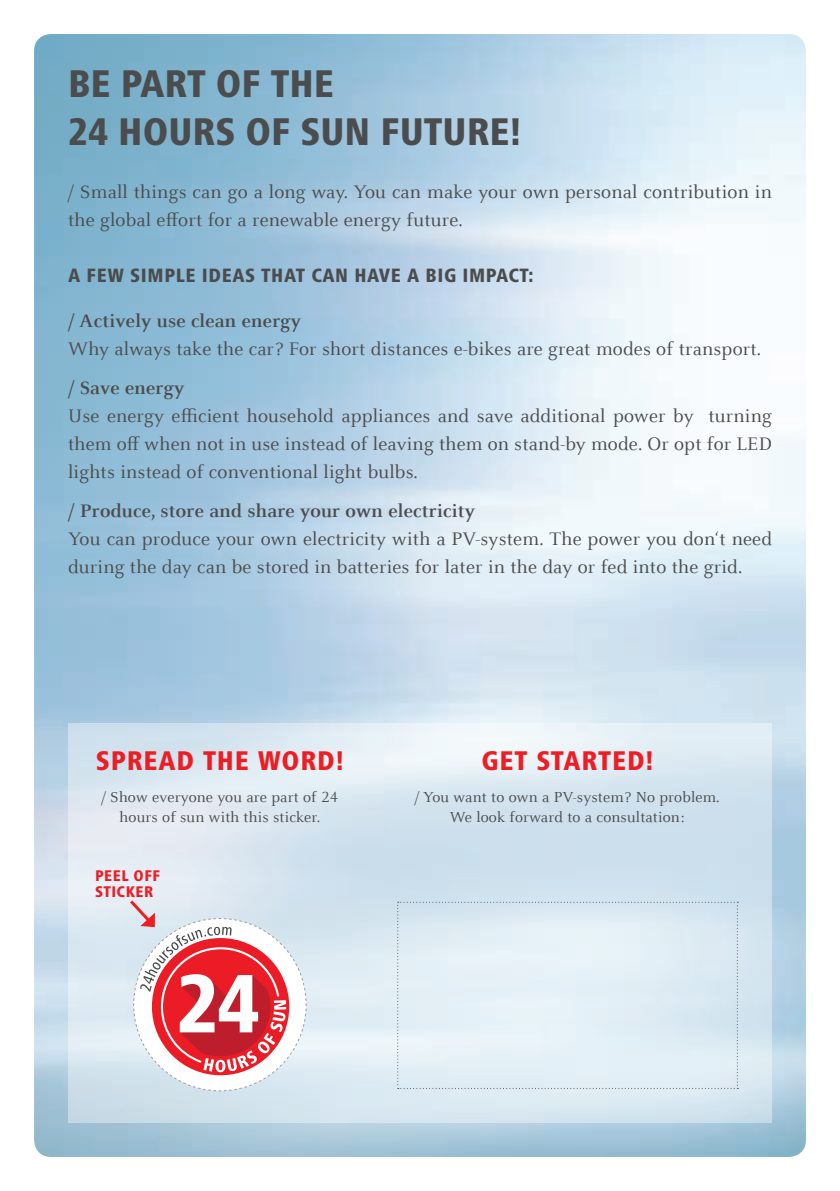
<style>
.page{position:relative;width:840px;height:1191px;background:#fff}
.page>*{position:absolute;margin:0;border:0;box-sizing:border-box;transform-origin:0 0}
.t1{font:800 condensed 40px/48px "Frutiger Next LTW1 G";color:#4b4c4d}
.t2{font:800 condensed 28px "Frutiger Next LTW1 G";letter-spacing:.03em;color:#ee1d23}
.t3{font:20px/28px "Celeste Offc Pro";letter-spacing:.01em;color:#4b4c4d}
.t4{font:700 20px "Celeste Offc Pro";letter-spacing:.01em;color:#4b4c4d}
.t5{font:800 condensed 20px "Frutiger Next LTW1 G";letter-spacing:.03em;color:#4b4c4d}
.t6{font:16px/20px "Celeste Offc Pro";letter-spacing:.01em;color:#4b4c4d;text-align:center}
.t7{font:800 condensed 16px "Frutiger Next LTW1 G";color:#ee1d23}
</style>
<div class="page">
<svg style="left:68px;top:723px;width:703px;height:400px;background:#d8e6f0"></svg>
<svg style="left:397px;top:901px;width:341px;height:188px;background:#e0edf4"></svg>
<svg style="left:127px;top:897px;width:179px;height:194px"></svg>
<h1 class="t1" style="left:68px;top:60px;width:454px">BE PART OF THE<br>24 HOURS OF SUN FUTURE!</h1>
<p class="t3" style="left:68px;top:177px;width:705px">/ Small things can go a long way. You can make your own personal contribution in the global effort for a renewable energy future.</p>
<p class="t5" style="left:68px;top:263px;width:466px">A FEW SIMPLE IDEAS THAT CAN HAVE A BIG IMPACT:</p>
<p class="t4" style="left:68px;top:308px;width:234px">/ Actively use clean energy</p>
<p class="t3" style="left:68px;top:334px;width:694px">Why always take the car? For short distances e-bikes are great modes of transport.</p>
<p class="t4" style="left:68px;top:375px;width:118px">/ Save energy</p>
<p class="t3" style="left:68px;top:401px;width:705px;text-align:justify">Use energy efficient household appliances and save additional power by turning them off when not in use instead of leaving them on stand-by mode. Or opt for LED lights instead of conventional light bulbs.</p>
<p class="t4" style="left:68px;top:498px;width:408px">/ Produce, store and share your own electricity</p>
<p class="t3" style="left:68px;top:525px;width:705px">You can produce your own electricity with a PV-system. The power you don‘t need during the day can be stored in batteries for later in the day or fed into the grid.</p>
<h2 class="t2" style="left:96px;top:744px;width:249px">SPREAD THE WORD!</h2>
<h2 class="t2" style="left:481px;top:744px;width:174px">GET STARTED!</h2>
<p class="t6" style="left:101px;top:787px;width:238px">/ Show everyone you are part of 24 hours of sun with this sticker.</p>
<p class="t6" style="left:414px;top:787px;width:306px">/ You want to own a PV-system? No problem.<br>We look forward to a consultation:</p>
<p class="t7" style="left:95px;top:866px;width:18px">PEEL</p>
<p class="t7" style="left:134px;top:866px;width:10px">OFF</p>
<p class="t7" style="left:95px;top:882px;width:9px">STIC</p>
<p class="t7" style="left:126px;top:882px;width:20px">KER</p>
</div>
